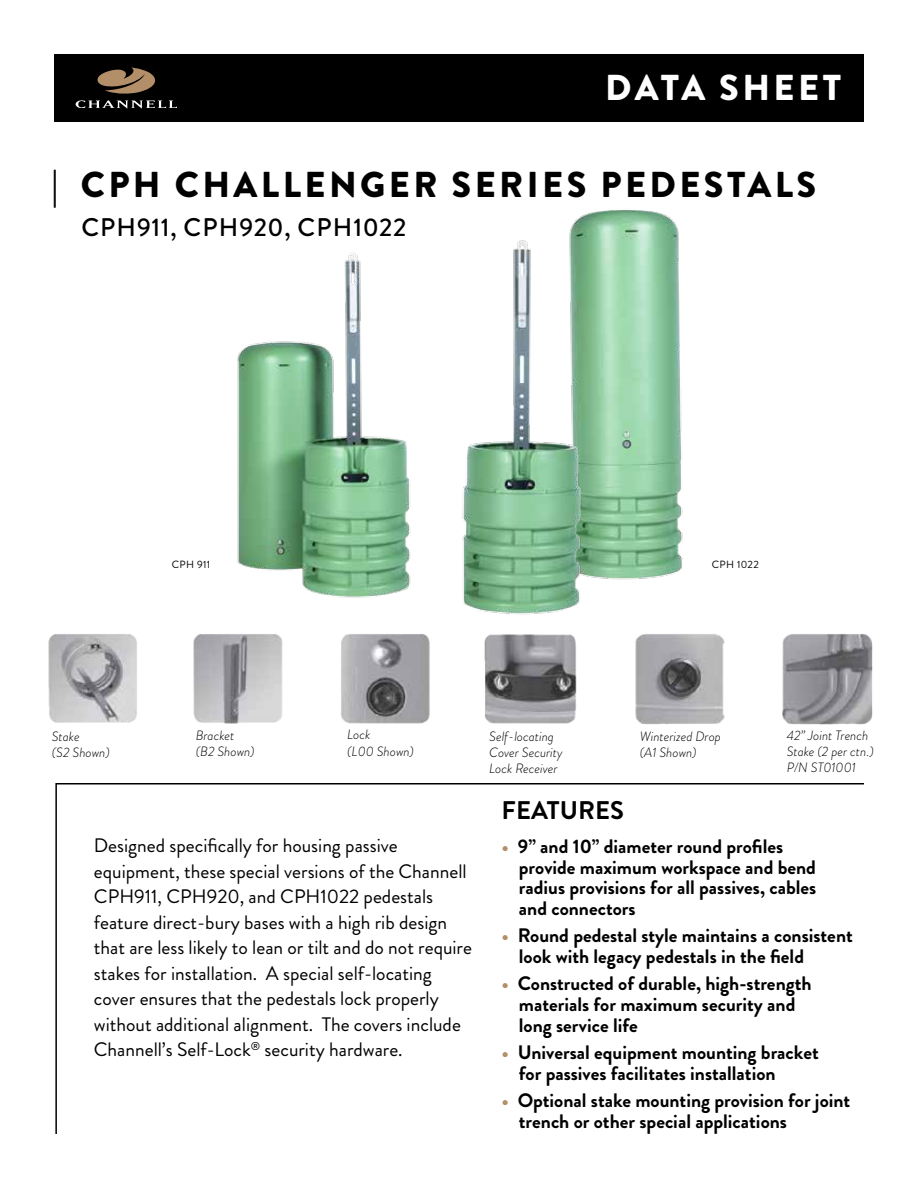
<style>
.page{position:relative;width:918px;height:1188px;background:#fff}
.page>*{position:absolute;margin:0;border:0;box-sizing:border-box;transform-origin:0 0}
.t1{font:900 36px "Brandon Grotesque";letter-spacing:.095em;color:#000}
.t2{font:900 36px "Brandon Grotesque";letter-spacing:.095em;color:#fff}
.t3{font:500 25.5px "Brandon Grotesque";letter-spacing:.04em;color:#000}
.t4{font:700 25.5px "Brandon Grotesque";color:#000}
.t5{font:700 19.5px/20.7px "Brandon Grotesque";color:#000}
.t6{font:19.5px/25.5px "Brandon Grotesque";color:#000}
.t7{font:italic 300 13.5px/16.2px "Brandon Grotesque";color:#000}
.t8{font:10.5px "Brandon Grotesque";letter-spacing:.03em;color:#000}
.s1{color:#b38f69}
</style>
<div class="page">
<div style="left:54px;top:54px;width:810px;height:68px;background:#000"></div>
<svg style="left:75px;top:67px;width:102px;height:42px"></svg>
<svg style="left:55px;top:783px;width:809px;height:351px"></svg>
<img style="left:48px;top:634px;width:825px;height:90px">
<img style="left:569px;top:210px;width:114px;height:370px">
<img style="left:462px;top:238px;width:128px;height:377px">
<img style="left:237px;top:252px;width:174px;height:346px">
<h1 class="t2" style="left:605px;top:62px;width:237px">DATA SHEET</h1>
<h1 class="t1" style="left:52px;top:159px;width:766px">| CPH CHALLENGER SERIES PEDESTALS</h1>
<h2 class="t3" style="left:81px;top:210px;width:326px">CPH911, CPH920, CPH1022</h2>
<p class="t8" style="left:172px;top:557px;width:40px">CPH 911</p>
<p class="t8" style="left:712px;top:557px;width:49px">CPH 1022</p>
<p class="t7" style="left:52px;top:728px;width:59px">Stake<br>(S2 Shown)</p>
<p class="t7" style="left:196px;top:727px;width:60px">Bracket (B2 Shown)</p>
<p class="t7" style="left:347px;top:727px;width:68px">Lock<br>(L00 Shown)</p>
<p class="t7" style="left:489px;top:728px;width:75px">Self-locating<br>Cover Security<br>Lock Receiver</p>
<p class="t7" style="left:640px;top:728px;width:83px">Winterized Drop (A1 Shown)</p>
<p class="t7" style="left:787px;top:727px;width:88px">42” Joint Trench<br>Stake (2 per ctn.)<br>P/N ST01001</p>
<p class="t6" style="left:94px;top:833px;width:380px">Designed specifically for housing passive equipment, these special versions of the Channell CPH911, CPH920, and CPH1022 pedestals feature direct-bury bases with a high rib design that are less likely to lean or tilt and do not require stakes for installation. A special self-locating cover ensures that the pedestals lock properly without additional alignment. The covers include Channell’s Self-Lock<sup>®</sup> security hardware.</p>
<h2 class="t4" style="left:502px;top:792px;width:124px">FEATURES</h2>
<p class="t5" style="left:519px;top:836px;width:299px;text-indent:-17px"><span class="s1">•</span> 9” and 10” diameter round profiles provide maximum workspace and bend radius provisions for all passives, cables and connectors</p>
<p class="t5" style="left:519px;top:926px;width:335px;text-indent:-17px"><span class="s1">•</span> Round pedestal style maintains a consistent look with legacy pedestals in the field</p>
<p class="t5" style="left:519px;top:974px;width:294px;text-indent:-17px"><span class="s1">•</span> Constructed of durable, high-strength materials for maximum security and long service life</p>
<p class="t5" style="left:519px;top:1042px;width:301px;text-indent:-17px"><span class="s1">•</span> Universal equipment mounting bracket for passives facilitates installation</p>
<p class="t5" style="left:519px;top:1090px;width:333px;text-indent:-17px"><span class="s1">•</span> Optional stake mounting provision for joint trench or other special applications</p>
</div>
